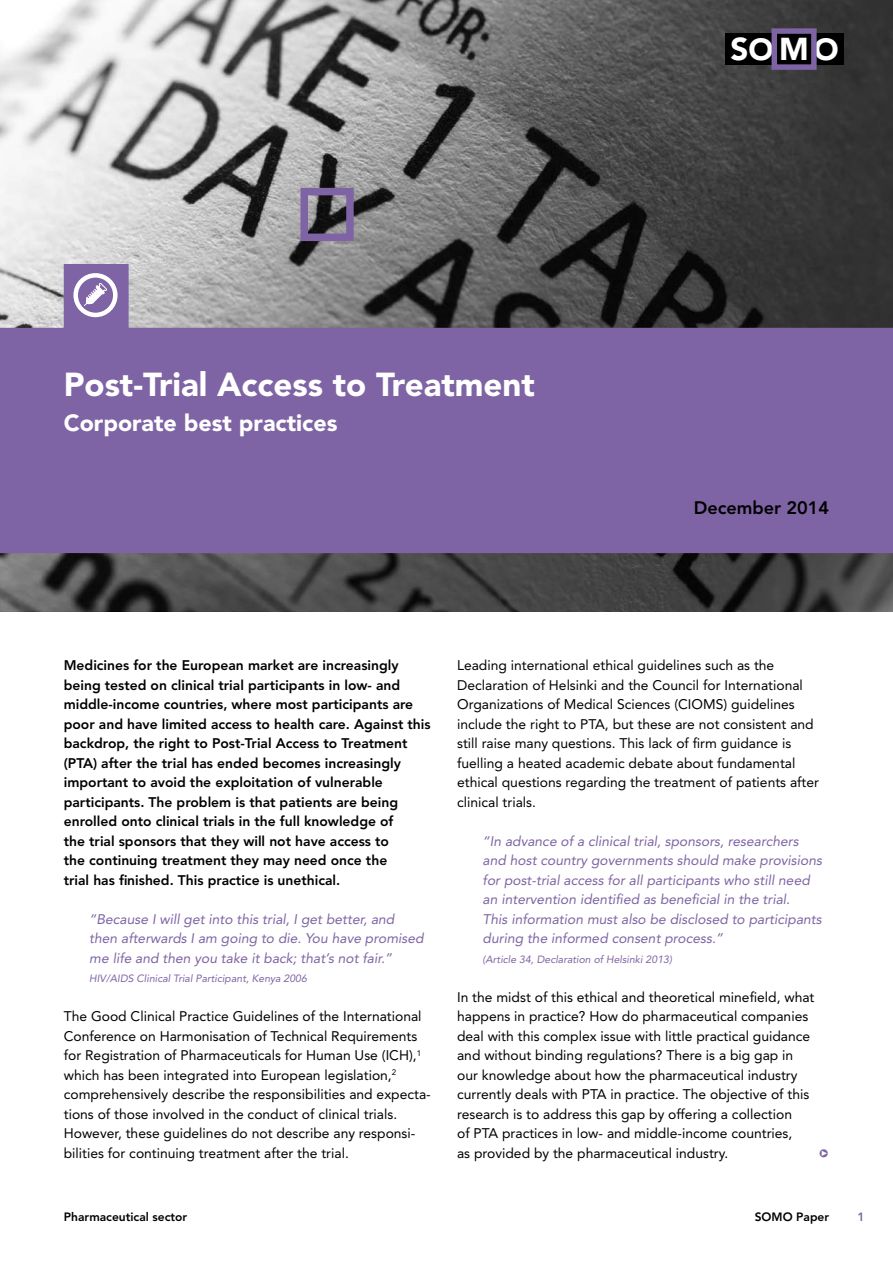
<style>
.page{position:relative;width:893px;height:1263px;background:#fff}
.page>*{position:absolute;margin:0;border:0;box-sizing:border-box;transform-origin:0 0}
.t1{font:900 33px "Avenir LT Std";color:#fff}
.t2{font:900 31.5px "Avenir LT Std";color:#fff}
.t3{font:900 23.25px "Avenir LT Std";color:#fff}
.t4{font:800 18px "Avenir LT Std";color:#000}
.t5{font:13.8px/19.5px "Avenir LT Std";color:#000}
.t6{font:800 13.8px/19.5px "Avenir LT Std";color:#000}
.t7{font:italic 13.8px/19.5px "Avenir LT Std";color:#7e64a4}
.t8{font:800 12px "Avenir LT Std";color:#000}
.t9{font:800 12px "Avenir LT Std";color:#7e64a4}
.t10{font:italic 10.5px "Avenir LT Std";color:#7e64a4}
.s1{font-size:30.3px}
</style>
<div class="page">
<img style="left:0;top:0;width:893px;height:612px">
<div style="left:725px;top:34px;width:119px;height:31px;background:#000"></div>
<div style="left:772px;top:28px;width:45px;height:42px;border:5px solid #7e64a4"></div>
<svg style="left:0;top:264px;width:893px;height:289px;background:#796497"></svg>
<div style="left:300px;top:188px;width:54px;height:53px;border:8px solid #7e64a4"></div>
<div style="left:73px;top:273px;width:45px;height:44px;border:4px solid #fff;border-radius:50%"></div>
<svg style="left:84px;top:282px;width:24px;height:24px"></svg>
<h1 class="t1" style="left:64px;top:365px;width:473px">Post-Trial Access to Treatment</h1>
<h3 class="t3" style="left:64px;top:408px;width:275px">Corporate best practices</h3>
<h2 class="t2" style="left:730px;top:30px;width:110px">S<span class="s1">O</span> M <span class="s1">O</span></h2>
<h3 class="t4" style="left:694px;top:497px;width:137px">December 2014</h3>
<p class="t6" style="left:64px;top:656px;width:368px">Medicines for the European market are increasingly being tested on clinical trial participants in low- and middle-income countries, where most participants are poor and have limited access to health care. Against this backdrop, the right to Post-Trial Access to Treatment (PTA) after the trial has ended becomes increasingly important to avoid the exploitation of vulnerable participants. The problem is that patients are being enrolled onto clinical trials in the full knowledge of<br>the trial sponsors that they will not have access to<br>the continuing treatment they may need once the<br>trial has finished. This practice is unethical.</p>
<p class="t7" style="left:89px;top:909px;width:336px">“Because I will get into this trial, I get better, and then afterwards I am going to die. You have promised me life and then you take it back; that’s not fair.”</p>
<p class="t10" style="left:89px;top:972px;width:219px">HIV/AIDS Clinical Trial Participant, Kenya 2006</p>
<p class="t5" style="left:64px;top:1007px;width:369px">The Good Clinical Practice Guidelines of the International Conference on Harmonisation of Technical Requirements for Registration of Pharmaceuticals for Human Use (ICH),<sup>1 </sup>which has been integrated into European legislation,<sup>2 </sup>comprehensively describe the responsibilities and expecta&shy;tions of those involved in the conduct of clinical trials.<br>However, these guidelines do not describe any responsi&shy;bilities for continuing treatment after the trial.</p>
<p class="t5" style="left:457px;top:656px;width:363px">Leading international ethical guidelines such as the Declaration of Helsinki and the Council for International Organizations of Medical Sciences (CIOMS) guidelines include the right to PTA, but these are not consistent and still raise many questions. This lack of firm guidance is fuelling a heated academic debate about fundamental ethical questions regarding the treatment of patients after clinical trials.</p>
<p class="t7" style="left:483px;top:831px;width:341px">“In advance of a clinical trial, sponsors, researchers and host country governments should make provisions for post-trial access for all participants who still need an intervention identified as beneficial in the trial.<br>This information must also be disclosed to participants during the informed consent process.”</p>
<p class="t10" style="left:483px;top:953px;width:191px">(Article 34, Declaration of Helsinki 2013)</p>
<p class="t5" style="left:457px;top:987px;width:359px">In the midst of this ethical and theoretical minefield, what happens in practice? How do pharmaceutical companies deal with this complex issue with little practical guidance and without binding regulations? There is a big gap in our knowledge about how the pharmaceutical industry currently deals with PTA in practice. The objective of this research is to address this gap by offering a collection<br>of PTA practices in low- and middle-income countries,<br>as provided by the pharmaceutical industry.</p>
<p class="t8" style="left:64px;top:1210px;width:125px">Pharmaceutical sector</p>
<p class="t8" style="left:755px;top:1210px;width:76px">SOMO Paper</p>
<p class="t9" style="left:857px;top:1210px;width:9px">1</p>
</div>
